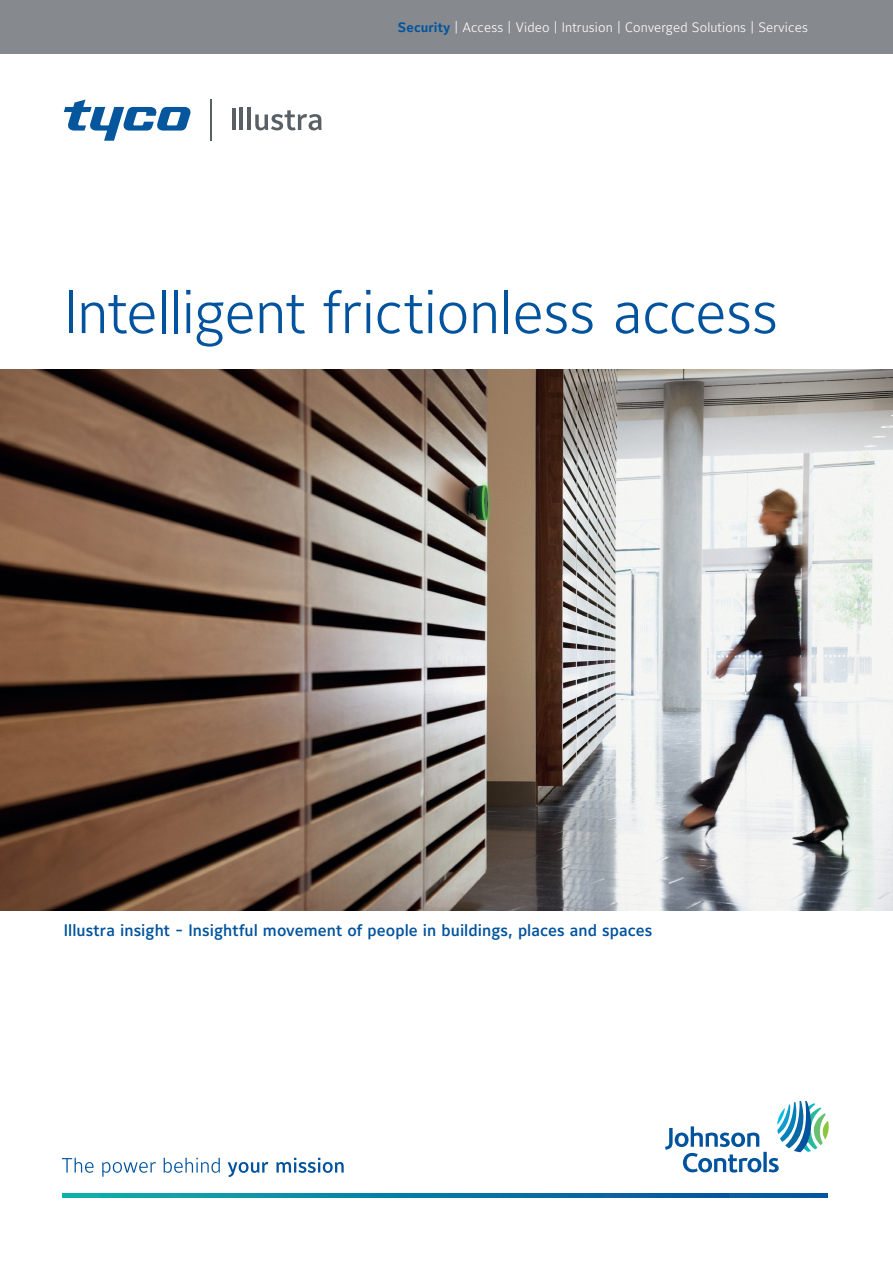
<style>
.page{position:relative;width:893px;height:1263px;background:#fff}
.page>*{position:absolute;margin:0;border:0;box-sizing:border-box;transform-origin:0 0}
.t1{font:300 60px "Maurea Jci Lf ML";letter-spacing:-.015em;color:#01539e}
.t2{font:500 16.5px "Maurea Jci Lf ML";letter-spacing:.005em;color:#01539e}
.t3{font:300 13.5px "Maurea Jci Lf ML";letter-spacing:.01em;color:#fff}
.s1{font-weight:700;color:#01539e}
</style>
<div class="page">
<svg style="left:62px;top:1158px;width:32px;height:15px"></svg>
<svg style="left:102px;top:1162px;width:54px;height:15px"></svg>
<svg style="left:164px;top:1158px;width:56px;height:15px"></svg>
<svg style="left:228px;top:1162px;width:40px;height:15px"></svg>
<svg style="left:276px;top:1158px;width:68px;height:15px"></svg>
<svg style="left:665px;top:1101px;width:164px;height:71px"></svg>
<hr style="left:62px;top:1193px;width:766px;height:4px;background:#065ba0">
<svg style="left:62px;top:1193px;width:539px;height:4px;background:#0989a6"></svg>
<img style="left:0;top:369px;width:893px;height:542px">
<div style="left:0;top:0;width:893px;height:53px;background:#868a8e"></div>
<hr style="left:232px;top:108px;width:3px;height:22px;background:#585f65">
<hr style="left:240px;top:108px;width:3px;height:22px;background:#585f65">
<hr style="left:247px;top:108px;width:4px;height:22px;background:#585f65">
<svg style="left:255px;top:110px;width:67px;height:20px"></svg>
<hr style="left:210px;top:99px;width:1px;height:41px;background:#585f65">
<svg style="left:64px;top:100px;width:127px;height:41px"></svg>
<p class="t3" style="left:398px;top:19px;width:411px"><span class="s1">Security</span> | Access | Video | Intrusion | Converged Solutions | Services</p>
<h1 class="t1" style="left:64px;top:275px;width:716px">Intelligent frictionless access</h1>
<p class="t2" style="left:64px;top:921px;width:590px">Illustra insight - Insightful movement of people in buildings, places and spaces</p>
</div>
